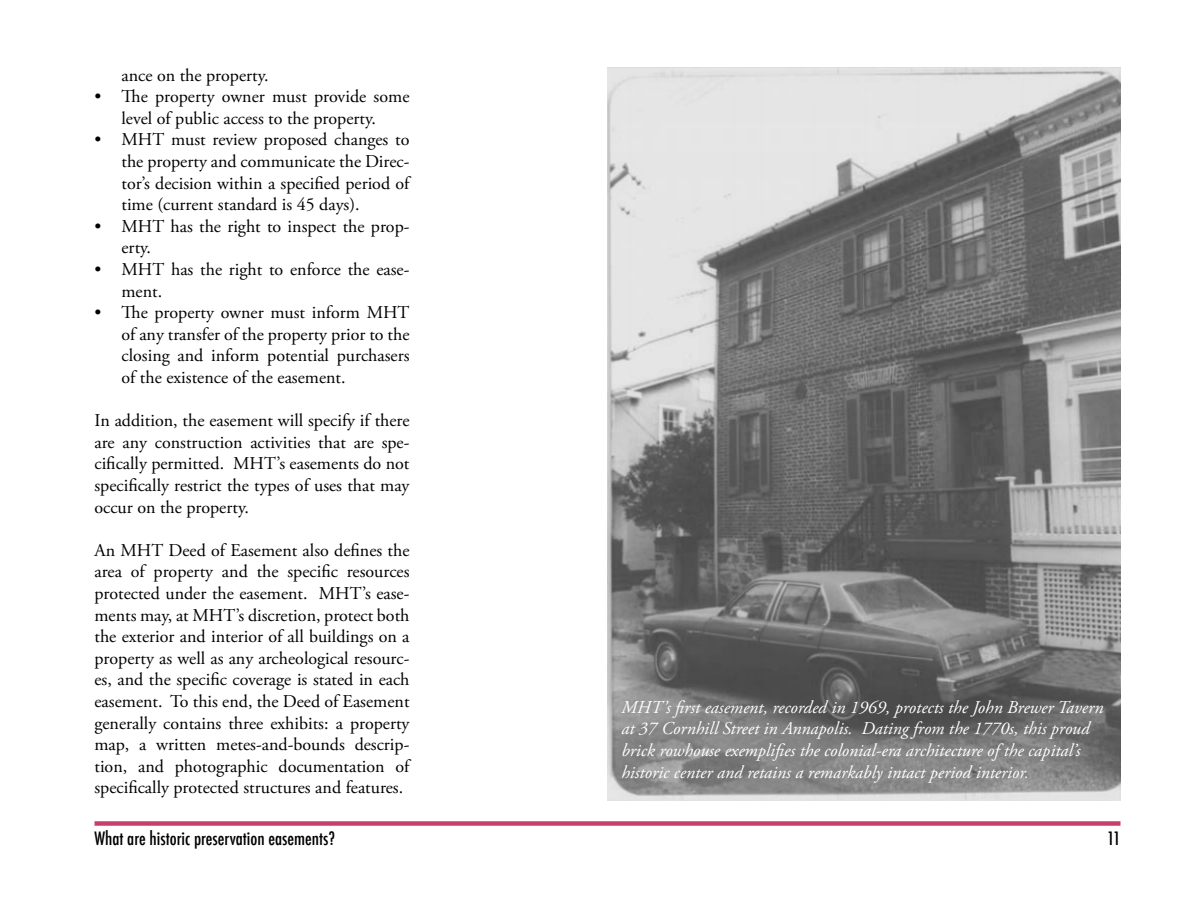
<style>
.page{position:relative;width:1188px;height:918px;background:#fff}
.page>*{position:absolute;margin:0;border:0;box-sizing:border-box;transform-origin:0 0}
.t1{font:18px/21.6px "Adobe Garamond Pro";color:#000;text-align:justify}
.t2{font:italic 18px/21.6px "Adobe Garamond Pro";color:#fff}
.t3{font:500 condensed 18px "Futura";color:#000}
</style>
<div class="page">
<div style="left:94px;top:821px;width:1026px;height:5px;background:#c83f6e"></div>
<img style="left:608px;top:68px;width:512px;height:732px">
<p class="t1" style="left:122px;top:65px;width:149px">ance on the property.</p>
<p class="t1" style="left:94px;top:86px;width:316px;text-align:center">• The property owner must provide some level of public access to the property.</p>
<p class="t1" style="left:122px;top:129px;width:289px;text-indent:-27px">• MHT must review proposed changes to the property and communicate the Direc&shy;tor’s decision within a specified period of time (current standard is 45 days).</p>
<p class="t1" style="left:122px;top:216px;width:290px;text-indent:-27px">• MHT has the right to inspect the prop&shy;erty.</p>
<p class="t1" style="left:122px;top:259px;width:290px;text-indent:-27px">• MHT has the right to enforce the ease&shy;ment.</p>
<p class="t1" style="left:122px;top:302px;width:290px;text-indent:-27px">• The property owner must inform MHT of any transfer of the property prior to the closing and inform potential purchasers of the existence of the easement.</p>
<p class="t1" style="left:94px;top:410px;width:317px">In addition, the easement will specify if there are any construction activities that are spe&shy;cifically permitted. MHT’s easements do not specifically restrict the types of uses that may occur on the property.</p>
<p class="t1" style="left:94px;top:540px;width:317px">An MHT Deed of Easement also defines the area of property and the specific resources protected under the easement. MHT’s ease&shy;ments may, at MHT’s discretion, protect both the exterior and interior of all buildings on a property as well as any archeological resourc&shy;es, and the specific coverage is stated in each easement. To this end, the Deed of Easement generally contains three exhibits: a property map, a written metes-and-bounds descrip&shy;tion, and photographic documentation of specifically protected structures and features.</p>
<p class="t2" style="left:621px;top:697px;width:484px">MHT’s first easement, recorded in 1969, protects the John Brewer Tavern at 37 Cornhill Street in Annapolis. Dating from the 1770s, this proud brick rowhouse exemplifies the colonial-era architecture of the capital’s historic center and retains a remarkably intact period interior.</p>
<p class="t3" style="left:94px;top:827px;width:242px">What are historic preservation easements?</p>
<p class="t3" style="left:1107px;top:827px;width:15px">11</p>
</div>
